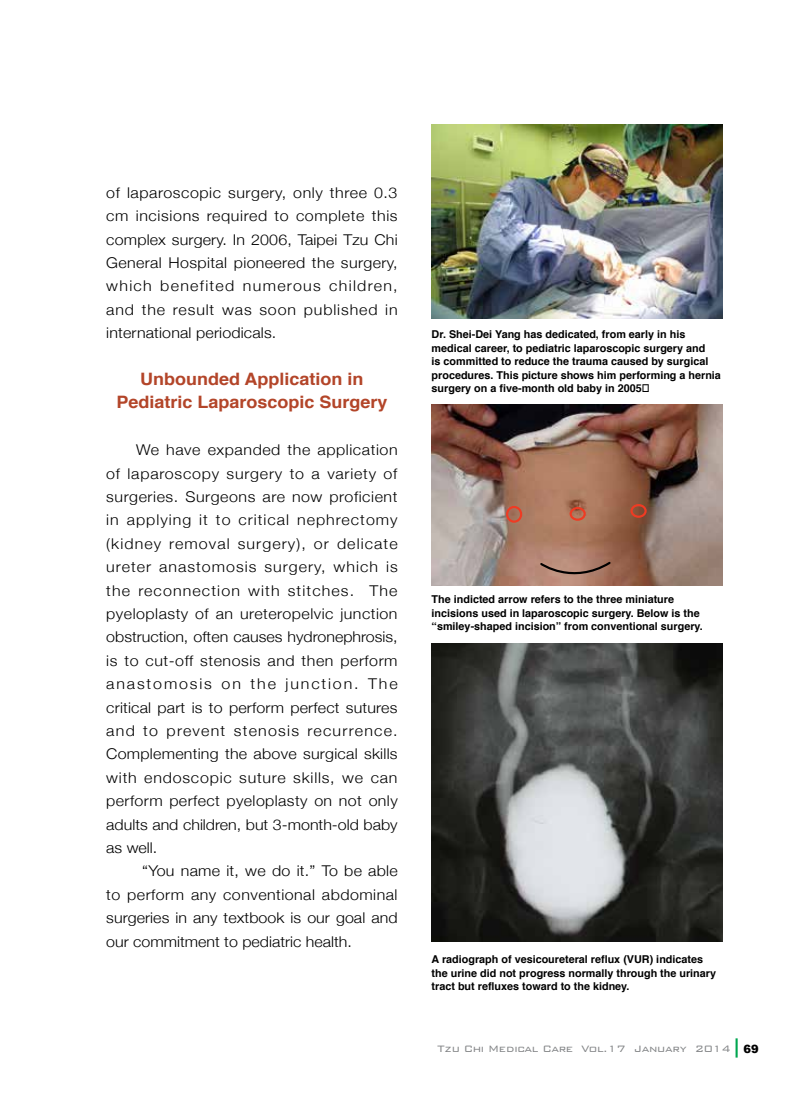
<style>
.page{position:relative;width:808px;height:1106px;background:#fff}
.page>*{position:absolute;margin:0;border:0;box-sizing:border-box;transform-origin:0 0}
.t1{font:700 17.1px/23.4px "Helvetica";color:#b34529;text-align:center;scale:1.05 1}
.t2{font:300 14.85px/23.4px "Helvetica Neue";letter-spacing:.005em;color:#000;text-align:justify;scale:1.08 1}
.t3{font:300 12.3px "Bank Gothic BT";letter-spacing:-.03em;color:#828486}
.t4{font:700 10.8px/13.5px "Helvetica";color:#000}
</style>
<div class="page">
<img style="left:432px;top:643px;width:291px;height:298px">
<img style="left:432px;top:405px;width:291px;height:180px">
<div style="left:506px;top:506px;width:16px;height:16px;border:2px solid #ef3b23;border-radius:50%"></div>
<div style="left:570px;top:507px;width:16px;height:14px;border:2px solid #ef3b23;border-radius:50%"></div>
<div style="left:630px;top:504px;width:17px;height:14px;border:2px solid #ef3b23;border-radius:50%"></div>
<img style="left:432px;top:125px;width:291px;height:193px">
<hr style="left:735px;top:1038px;width:3px;height:19px;background:#00a650">
<p class="t2" style="left:106px;top:180px;width:271px">of laparoscopic surgery, only three 0.3 cm incisions required to complete this complex surgery. In 2006, Taipei Tzu Chi General Hospital pioneered the surgery, which benefited numerous children, and the result was soon published in international periodicals.</p>
<p class="t1" style="left:116px;top:367px;width:260px">Unbounded Application in<br>Pediatric Laparoscopic Surgery</p>
<p class="t2" style="left:106px;top:437px;width:271px;text-indent:30px">We have expanded the application of laparoscopy surgery to a variety of surgeries. Surgeons are now proficient in applying it to critical nephrectomy (kidney removal surgery), or delicate ureter anastomosis surgery, which is the reconnection with stitches. The pyeloplasty of an ureteropelvic junction obstruction, often causes hydronephrosis, is to cut-off stenosis and then perform anastomosis on the junction. The critical part is to perform perfect sutures and to prevent stenosis recurrence.<br>Complementing the above surgical skills with endoscopic suture skills, we can perform perfect pyeloplasty on not only adults and children, but 3-month-old baby as well.</p>
<p class="t2" style="left:106px;top:858px;width:271px;text-indent:36px">“You name it, we do it.” To be able to perform any conventional abdominal surgeries in any textbook is our goal and our commitment to pediatric health.</p>
<p class="t4" style="left:432px;top:327px;width:291px">Dr. Shei-Dei Yang has dedicated, from early in his medical career, to pediatric laparoscopic surgery and<br>is committed to reduce the trauma caused by surgical procedures. This picture shows him performing a hernia surgery on a five-month old baby in 2005。</p>
<p class="t4" style="left:432px;top:592px;width:273px">The indicted arrow refers to the three miniature incisions used in laparoscopic surgery. Below is the “smiley-shaped incision” from conventional surgery.</p>
<p class="t4" style="left:432px;top:952px;width:286px">A radiograph of vesicoureteral reflux (VUR) indicates the urine did not progress normally through the urinary tract but refluxes toward to the kidney.</p>
<p class="t3" style="left:438px;top:1041px;width:323px">Tzu Chi Medical Care Vol.17 January 2014 <sub>69</sub></p>
</div>
